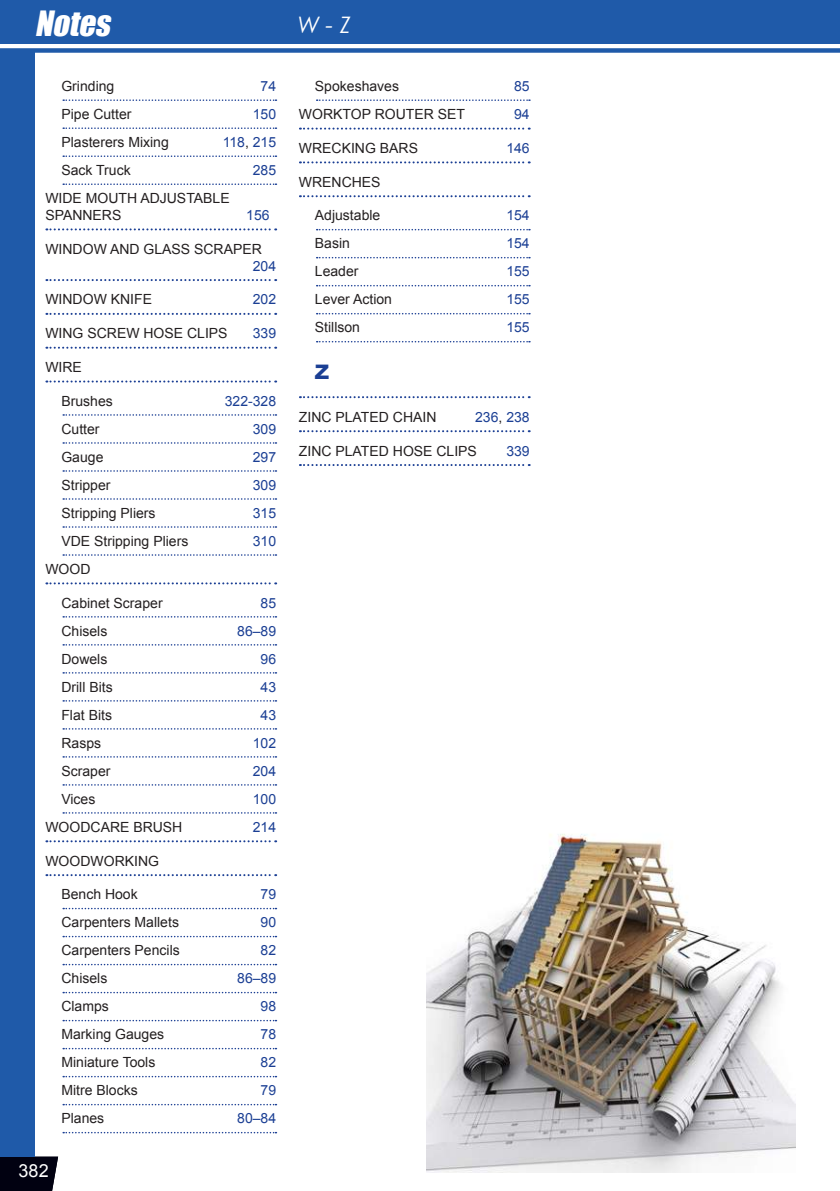
<style>
.page{position:relative;width:840px;height:1191px;background:#fff}
.page>*{position:absolute;margin:0;border:0;box-sizing:border-box;transform-origin:0 0}
.t1{font:italic 32px "Impact";color:#fff}
.t2{font:italic 22.8px "Century Gothic";color:#fff}
.t3{font:900 20px "Arial";color:#1b3f94}
.t4{font:18px "Arial";color:#fff}
.t5{font:14px/16.8px "Arial";color:#231f20}
.t6{font:14px "Arial";color:#1b3f94}
.s1{color:#231f20}
</style>
<div class="page">
<svg style="left:0;top:1156px;width:58px;height:35px"></svg>
<div style="left:0;top:50px;width:34px;height:1106px;background:#1f5aa9"></div>
<div style="left:0;top:0;width:839px;height:44px;background:#1f5aa9"></div>
<svg style="left:0;top:48px;width:839px;height:4px;fill:#1f5aa9"></svg>
<hr style="left:839px;top:0;width:1px;height:44px;background:#1f5aa9">
<img style="left:426px;top:834px;width:368px;height:338px">
<svg style="left:63px;top:99px;width:213px;height:2px"></svg>
<svg style="left:63px;top:127px;width:213px;height:2px"></svg>
<svg style="left:63px;top:155px;width:213px;height:2px"></svg>
<svg style="left:63px;top:183px;width:213px;height:2px"></svg>
<svg style="left:46px;top:228px;width:230px;height:2px"></svg>
<svg style="left:46px;top:279px;width:230px;height:2px"></svg>
<svg style="left:46px;top:313px;width:230px;height:2px"></svg>
<svg style="left:46px;top:347px;width:230px;height:2px"></svg>
<svg style="left:46px;top:380px;width:230px;height:2px"></svg>
<svg style="left:63px;top:414px;width:213px;height:2px"></svg>
<svg style="left:63px;top:442px;width:213px;height:2px"></svg>
<svg style="left:63px;top:470px;width:213px;height:2px"></svg>
<svg style="left:63px;top:498px;width:213px;height:2px"></svg>
<svg style="left:63px;top:526px;width:213px;height:2px"></svg>
<svg style="left:63px;top:554px;width:213px;height:2px"></svg>
<svg style="left:46px;top:582px;width:230px;height:2px"></svg>
<svg style="left:63px;top:616px;width:213px;height:1px"></svg>
<svg style="left:63px;top:644px;width:213px;height:1px"></svg>
<svg style="left:63px;top:672px;width:213px;height:1px"></svg>
<svg style="left:63px;top:700px;width:213px;height:1px"></svg>
<svg style="left:63px;top:728px;width:213px;height:1px"></svg>
<svg style="left:63px;top:756px;width:213px;height:1px"></svg>
<svg style="left:63px;top:784px;width:213px;height:1px"></svg>
<svg style="left:63px;top:812px;width:213px;height:1px"></svg>
<svg style="left:46px;top:840px;width:230px;height:2px"></svg>
<svg style="left:46px;top:874px;width:230px;height:2px"></svg>
<svg style="left:63px;top:907px;width:213px;height:2px"></svg>
<svg style="left:63px;top:935px;width:213px;height:2px"></svg>
<svg style="left:63px;top:963px;width:213px;height:2px"></svg>
<svg style="left:63px;top:991px;width:213px;height:2px"></svg>
<svg style="left:63px;top:1019px;width:213px;height:2px"></svg>
<svg style="left:63px;top:1047px;width:213px;height:2px"></svg>
<svg style="left:63px;top:1075px;width:213px;height:2px"></svg>
<svg style="left:63px;top:1103px;width:213px;height:2px"></svg>
<svg style="left:63px;top:1131px;width:213px;height:2px"></svg>
<svg style="left:316px;top:99px;width:213px;height:2px"></svg>
<svg style="left:300px;top:128px;width:229px;height:2px"></svg>
<svg style="left:300px;top:161px;width:229px;height:2px"></svg>
<svg style="left:300px;top:195px;width:229px;height:2px"></svg>
<svg style="left:316px;top:229px;width:213px;height:1px"></svg>
<svg style="left:316px;top:257px;width:213px;height:1px"></svg>
<svg style="left:316px;top:285px;width:213px;height:1px"></svg>
<svg style="left:316px;top:313px;width:213px;height:1px"></svg>
<svg style="left:316px;top:341px;width:213px;height:1px"></svg>
<svg style="left:300px;top:396px;width:229px;height:2px"></svg>
<svg style="left:300px;top:430px;width:229px;height:2px"></svg>
<svg style="left:300px;top:464px;width:229px;height:2px"></svg>
<h1 class="t1" style="left:35px;top:-2px;width:83px">Ind x</h1>
<h1 class="t1" style="left:35px;top:-2px;width:85px">Notes</h1>
<p class="t5" style="left:61px;top:78px;width:54px">Grinding</p>
<p class="t6" style="left:260px;top:77px;width:17px">74</p>
<p class="t5" style="left:61px;top:106px;width:72px">Pipe Cutter</p>
<p class="t6" style="left:253px;top:105px;width:25px">150</p>
<p class="t5" style="left:61px;top:134px;width:109px">Plasterers Mixing</p>
<p class="t6" style="left:222px;top:133px;width:55px">118<span class="s1">,</span> 215</p>
<p class="t5" style="left:61px;top:162px;width:71px">Sack Truck</p>
<p class="t6" style="left:253px;top:161px;width:25px">285</p>
<p class="t5" style="left:45px;top:190px;width:186px">WIDE MOUTH ADJUSTABLE<br>SPANNERS</p>
<p class="t6" style="left:246px;top:206px;width:25px">156</p>
<p class="t5" style="left:45px;top:240px;width:218px">WINDOW AND GLASS SCRAPER</p>
<p class="t6" style="left:253px;top:256px;width:25px">204</p>
<p class="t5" style="left:45px;top:291px;width:108px">WINDOW KNIFE</p>
<p class="t6" style="left:253px;top:290px;width:25px">202</p>
<p class="t5" style="left:45px;top:325px;width:184px">WING SCREW HOSE CLIPS</p>
<p class="t6" style="left:253px;top:324px;width:25px">339</p>
<p class="t5" style="left:45px;top:359px;width:38px">WIRE</p>
<p class="t5" style="left:61px;top:392px;width:53px">Brushes</p>
<p class="t6" style="left:225px;top:391px;width:53px">322-328</p>
<p class="t5" style="left:61px;top:420px;width:40px">Cutter</p>
<p class="t6" style="left:253px;top:419px;width:25px">309</p>
<p class="t5" style="left:61px;top:448px;width:44px">Gauge</p>
<p class="t6" style="left:253px;top:447px;width:25px">297</p>
<p class="t5" style="left:61px;top:476px;width:51px">Stripper</p>
<p class="t6" style="left:253px;top:475px;width:25px">309</p>
<p class="t5" style="left:61px;top:504px;width:96px">Stripping Pliers</p>
<p class="t6" style="left:253px;top:503px;width:25px">315</p>
<p class="t5" style="left:61px;top:532px;width:128px">VDE Stripping Pliers</p>
<p class="t6" style="left:253px;top:531px;width:25px">310</p>
<p class="t5" style="left:45px;top:561px;width:47px">WOOD</p>
<p class="t5" style="left:61px;top:594px;width:103px">Cabinet Scraper</p>
<p class="t6" style="left:260px;top:593px;width:17px">85</p>
<p class="t5" style="left:61px;top:622px;width:47px">Chisels</p>
<p class="t6" style="left:237px;top:621px;width:40px">86–89</p>
<p class="t5" style="left:61px;top:650px;width:47px">Dowels</p>
<p class="t6" style="left:260px;top:649px;width:17px">96</p>
<p class="t5" style="left:61px;top:678px;width:53px">Drill Bits</p>
<p class="t6" style="left:260px;top:677px;width:17px">43</p>
<p class="t5" style="left:61px;top:706px;width:52px">Flat Bits</p>
<p class="t6" style="left:260px;top:705px;width:17px">43</p>
<p class="t5" style="left:61px;top:734px;width:41px">Rasps</p>
<p class="t6" style="left:253px;top:733px;width:25px">102</p>
<p class="t5" style="left:61px;top:762px;width:51px">Scraper</p>
<p class="t6" style="left:253px;top:761px;width:25px">204</p>
<p class="t5" style="left:61px;top:790px;width:35px">Vices</p>
<p class="t6" style="left:253px;top:789px;width:25px">100</p>
<p class="t5" style="left:45px;top:818px;width:138px">WOODCARE BRUSH</p>
<p class="t6" style="left:253px;top:817px;width:25px">214</p>
<p class="t5" style="left:45px;top:852px;width:115px">WOODWORKING</p>
<p class="t5" style="left:61px;top:886px;width:78px">Bench Hook</p>
<p class="t6" style="left:260px;top:885px;width:17px">79</p>
<p class="t5" style="left:61px;top:914px;width:119px">Carpenters Mallets</p>
<p class="t6" style="left:260px;top:913px;width:17px">90</p>
<p class="t5" style="left:61px;top:942px;width:120px">Carpenters Pencils</p>
<p class="t6" style="left:260px;top:941px;width:17px">82</p>
<p class="t5" style="left:61px;top:970px;width:47px">Chisels</p>
<p class="t6" style="left:237px;top:969px;width:40px">86–89</p>
<p class="t5" style="left:61px;top:998px;width:49px">Clamps</p>
<p class="t6" style="left:260px;top:997px;width:17px">98</p>
<p class="t5" style="left:61px;top:1026px;width:104px">Marking Gauges</p>
<p class="t6" style="left:260px;top:1025px;width:17px">78</p>
<p class="t5" style="left:61px;top:1054px;width:95px">Miniature Tools</p>
<p class="t6" style="left:260px;top:1053px;width:17px">82</p>
<p class="t5" style="left:61px;top:1082px;width:78px">Mitre Blocks</p>
<p class="t6" style="left:260px;top:1081px;width:17px">79</p>
<p class="t5" style="left:61px;top:1110px;width:44px">Planes</p>
<p class="t6" style="left:237px;top:1109px;width:40px">80–84</p>
<p class="t4" style="left:19px;top:1159px;width:32px">382</p>
<h2 class="t2" style="left:297px;top:9px;width:54px">W - Z</h2>
<p class="t5" style="left:315px;top:78px;width:86px">Spokeshaves</p>
<p class="t6" style="left:514px;top:77px;width:17px">85</p>
<p class="t5" style="left:299px;top:106px;width:167px">WORKTOP ROUTER SET</p>
<p class="t6" style="left:514px;top:105px;width:17px">94</p>
<p class="t5" style="left:299px;top:140px;width:121px">WRECKING BARS</p>
<p class="t6" style="left:506px;top:139px;width:25px">146</p>
<p class="t5" style="left:299px;top:174px;width:83px">WRENCHES</p>
<p class="t5" style="left:315px;top:207px;width:67px">Adjustable</p>
<p class="t6" style="left:506px;top:206px;width:25px">154</p>
<p class="t5" style="left:315px;top:235px;width:37px">Basin</p>
<p class="t6" style="left:506px;top:234px;width:25px">154</p>
<p class="t5" style="left:315px;top:263px;width:45px">Leader</p>
<p class="t6" style="left:506px;top:262px;width:25px">155</p>
<p class="t5" style="left:315px;top:291px;width:79px">Lever Action</p>
<p class="t6" style="left:506px;top:290px;width:25px">155</p>
<p class="t5" style="left:315px;top:319px;width:47px">Stillson</p>
<p class="t6" style="left:506px;top:318px;width:25px">155</p>
<h3 class="t3" style="left:315px;top:357px;width:16px">Z</h3>
<p class="t5" style="left:299px;top:408px;width:139px">ZINC PLATED CHAIN</p>
<p class="t6" style="left:475px;top:407px;width:56px">236<span class="s1">,</span> 238</p>
<p class="t5" style="left:299px;top:442px;width:179px">ZINC PLATED HOSE CLIPS</p>
<p class="t6" style="left:506px;top:441px;width:25px">339</p>
</div>
